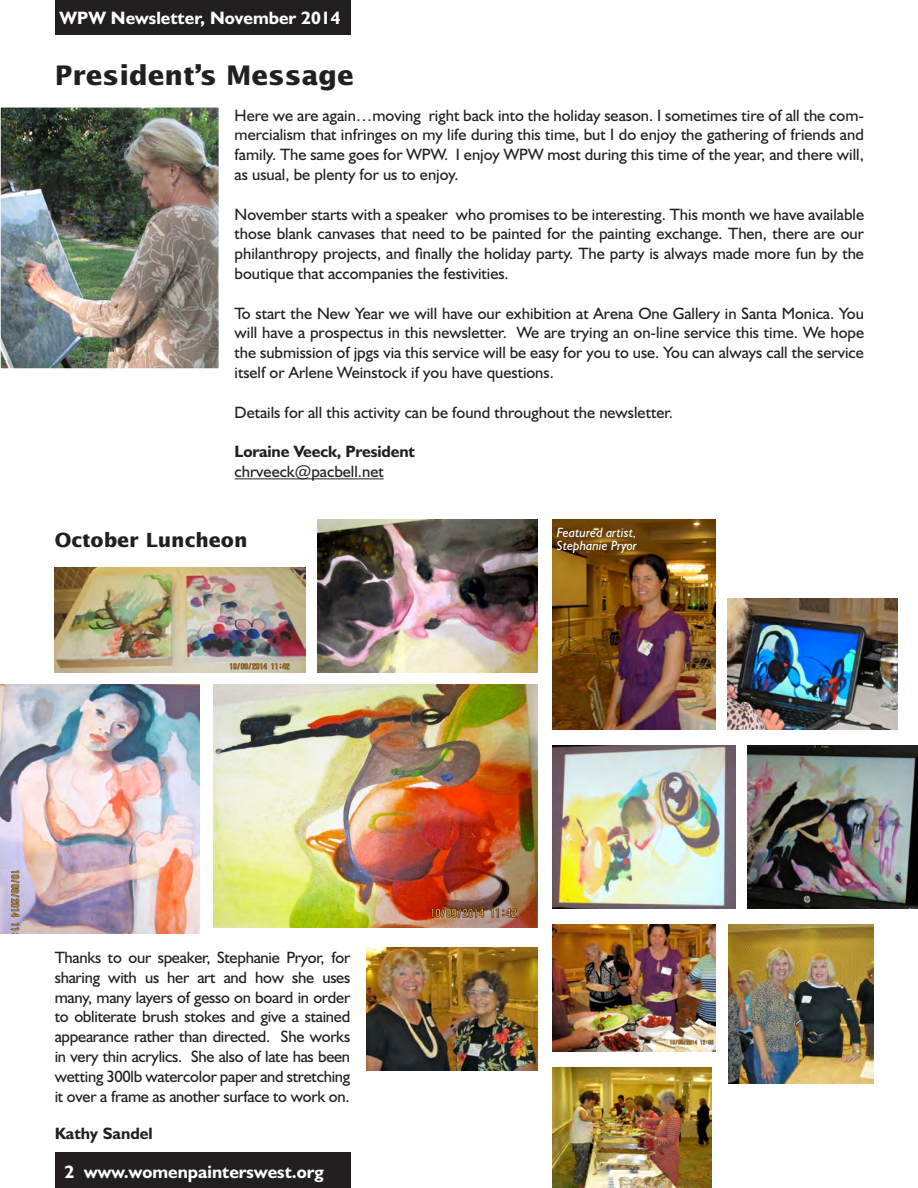
<style>
.page{position:relative;width:918px;height:1188px;background:#fff}
.page>*{position:absolute;margin:0;border:0;box-sizing:border-box;transform-origin:0 0}
.t1{font:700 27px "Lucida Sans";color:#231f20}
.t2{font:700 19.5px "Lucida Sans";color:#231f20}
.t3{font:700 18px "Humanist 521 BT";color:#fff}
.t4{font:16.5px/19.8px "Humanist 521 BT";color:#231f20;text-align:justify}
.t5{font:700 16.5px "Humanist 521 BT";letter-spacing:-.01em;color:#231f20}
.t6{font:italic 13.5px "Humanist 521 BT";color:#fff}
</style>
<div class="page">
<div style="left:55px;top:0;width:295px;height:34px;background:#231f20"></div>
<div style="left:55px;top:1153px;width:295px;height:35px;background:#231f20"></div>
<img style="left:0;top:107px;width:219px;height:262px">
<hr style="left:235px;top:478px;width:149px;height:1px;background:#231f20">
<img style="left:552px;top:520px;width:163px;height:210px">
<img style="left:727px;top:599px;width:170px;height:131px">
<img style="left:747px;top:745px;width:171px;height:164px">
<img style="left:552px;top:745px;width:184px;height:164px">
<img style="left:55px;top:567px;width:250px;height:105px">
<img style="left:0;top:685px;width:199px;height:249px">
<img style="left:213px;top:685px;width:325px;height:243px">
<img style="left:729px;top:925px;width:144px;height:158px">
<img style="left:552px;top:925px;width:163px;height:127px">
<img style="left:552px;top:1067px;width:160px;height:121px">
<img style="left:367px;top:947px;width:171px;height:124px">
<img style="left:318px;top:520px;width:220px;height:152px">
<p class="t3" style="left:60px;top:7px;width:282px">WPW Newsletter, November 2014</p>
<p class="t1" style="left:55px;top:59px;width:301px">President’s Message</p>
<p class="t4" style="left:235px;top:105px;width:631px">Here we are again…moving right back into the holiday season. I sometimes tire of all the com&shy;mercialism that infringes on my life during this time, but I do enjoy the gathering of friends and family. The same goes for WPW. I enjoy WPW most during this time of the year, and there will, as usual, be plenty for us to enjoy.</p>
<p class="t4" style="left:235px;top:204px;width:631px">November starts with a speaker who promises to be interesting. This month we have available those blank canvases that need to be painted for the painting exchange. Then, there are our philanthropy projects, and finally the holiday party. The party is always made more fun by the boutique that accompanies the festivities.</p>
<p class="t4" style="left:235px;top:303px;width:631px">To start the New Year we will have our exhibition at Arena One Gallery in Santa Monica. You will have a prospectus in this newsletter. We are trying an on-line service this time. We hope the submission of jpgs via this service will be easy for you to use. You can always call the service itself or Arlene Weinstock if you have questions.</p>
<p class="t4" style="left:235px;top:402px;width:440px">Details for all this activity can be found throughout the newsletter.</p>
<p class="t5" style="left:235px;top:441px;width:182px">Loraine Veeck, President</p>
<p class="t4" style="left:235px;top:461px;width:151px">chrveeck@pacbell.net</p>
<p class="t2" style="left:55px;top:528px;width:194px">October Luncheon</p>
<p class="t6" style="left:557px;top:524px;width:81px">Featured artist,</p>
<p class="t6" style="left:557px;top:537px;width:82px">Stephanie Pryor</p>
<p class="t4" style="left:55px;top:947px;width:297px">Thanks to our speaker, Stephanie Pryor, for sharing with us her art and how she uses many, many layers of gesso on board in order to obliterate brush stokes and give a stained appearance rather than directed. She works in very thin acrylics. She also of late has been wetting 300lb watercolor paper and stretching it over a frame as another surface to work on.</p>
<p class="t5" style="left:55px;top:1124px;width:99px">Kathy Sandel</p>
<p class="t3" style="left:65px;top:1160px;width:261px">2 www.womenpainterswest.org</p>
</div>
